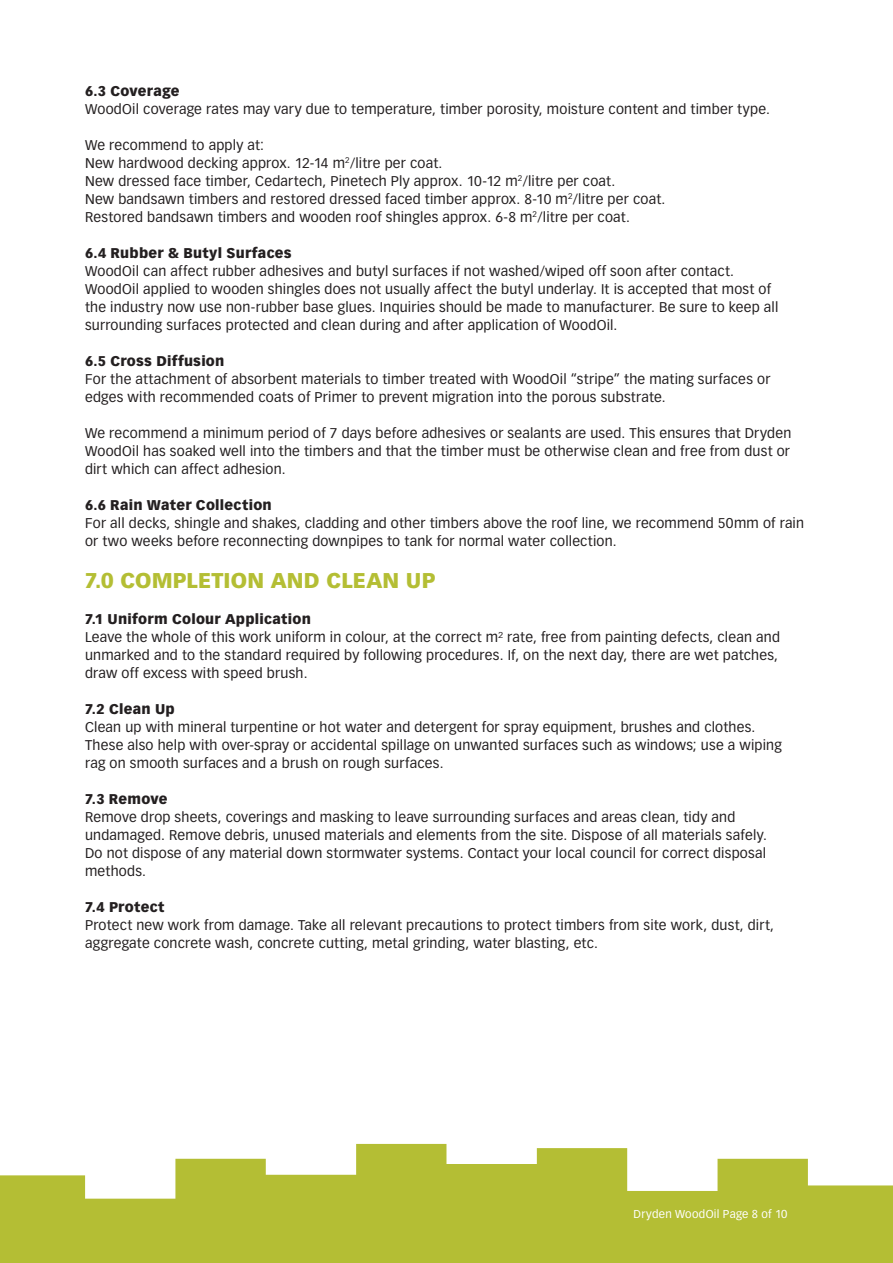
<style>
.page{position:relative;width:893px;height:1263px;background:#fff}
.page>*{position:absolute;margin:0;border:0;box-sizing:border-box;transform-origin:0 0}
.t1{font:900 21px "Vectora LT Std";letter-spacing:.01em;color:#b4be34}
.t2{font:13.8px/18px "Vectora LT Std";letter-spacing:.015em;color:#231f20}
.t3{font:900 13.8px "Vectora LT Std";letter-spacing:.02em;color:#231f20}
.t4{font:11.25px "Vectora LT Std";letter-spacing:.025em;color:#fff}
</style>
<div class="page">
<svg style="left:0;top:1144px;width:893px;height:119px;fill:#b4be34"></svg>
<p class="t3" style="left:85px;top:82px;width:96px">6.3 Coverage</p>
<p class="t2" style="left:85px;top:100px;width:686px">WoodOil coverage rates may vary due to temperature, timber porosity, moisture content and timber type.</p>
<p class="t2" style="left:85px;top:136px;width:582px">We recommend to apply at:<br>New hardwood decking approx. 12-14 m<sup>2</sup>/litre per coat.<br>New dressed face timber, Cedartech, Pinetech Ply approx. 10-12 m<sup>2</sup>/litre per coat.<br>New bandsawn timbers and restored dressed faced timber approx. 8-10 m<sup>2</sup>/litre per coat.<br>Restored bandsawn timbers and wooden roof shingles approx. 6-8 m<sup>2</sup>/litre per coat.</p>
<p class="t3" style="left:85px;top:244px;width:208px">6.4 Rubber &amp; Butyl Surfaces</p>
<p class="t2" style="left:85px;top:262px;width:695px">WoodOil can affect rubber adhesives and butyl surfaces if not washed/wiped off soon after contact.<br>WoodOil applied to wooden shingles does not usually affect the butyl underlay. It is accepted that most of the industry now use non-rubber base glues. Inquiries should be made to manufacturer. Be sure to keep all surrounding surfaces protected and clean during and after application of WoodOil.</p>
<p class="t3" style="left:85px;top:352px;width:141px">6.5 Cross Diffusion</p>
<p class="t2" style="left:85px;top:370px;width:687px">For the attachment of absorbent materials to timber treated with WoodOil “stripe” the mating surfaces or edges with recommended coats of Primer to prevent migration into the porous substrate.</p>
<p class="t2" style="left:85px;top:424px;width:708px;text-align:justify">We recommend a minimum period of 7 days before adhesives or sealants are used. This ensures that Dryden WoodOil has soaked well into the timbers and that the timber must be otherwise clean and free from dust or dirt which can affect adhesion.</p>
<p class="t3" style="left:85px;top:496px;width:188px">6.6 Rain Water Collection</p>
<p class="t2" style="left:85px;top:514px;width:720px">For all decks, shingle and shakes, cladding and other timbers above the roof line, we recommend 50mm of rain or two weeks before reconnecting downpipes to tank for normal water collection.</p>
<h1 class="t1" style="left:85px;top:567px;width:352px">7.0 COMPLETION AND CLEAN UP</h1>
<p class="t3" style="left:85px;top:610px;width:228px">7.1 Uniform Colour Application</p>
<p class="t2" style="left:85px;top:628px;width:696px">Leave the whole of this work uniform in colour, at the correct m² rate, free from painting defects, clean and unmarked and to the standard required by following procedures. If, on the next day, there are wet patches, draw off excess with speed brush.</p>
<p class="t3" style="left:85px;top:700px;width:91px">7.2 Clean Up</p>
<p class="t2" style="left:85px;top:718px;width:698px">Clean up with mineral turpentine or hot water and detergent for spray equipment, brushes and clothes.<br>These also help with over-spray or accidental spillage on unwanted surfaces such as windows; use a wiping rag on smooth surfaces and a brush on rough surfaces.</p>
<p class="t3" style="left:85px;top:790px;width:84px">7.3 Remove</p>
<p class="t2" style="left:85px;top:808px;width:683px">Remove drop sheets, coverings and masking to leave surrounding surfaces and areas clean, tidy and undamaged. Remove debris, unused materials and elements from the site. Dispose of all materials safely.<br>Do not dispose of any material down stormwater systems. Contact your local council for correct disposal methods.</p>
<p class="t3" style="left:85px;top:898px;width:81px">7.4 Protect</p>
<p class="t2" style="left:85px;top:916px;width:691px">Protect new work from damage. Take all relevant precautions to protect timbers from site work, dust, dirt, aggregate concrete wash, concrete cutting, metal grinding, water blasting, etc.</p>
<p class="t4" style="left:634px;top:1207px;width:155px">Dryden WoodOil Page 8 of 10</p>
</div>
